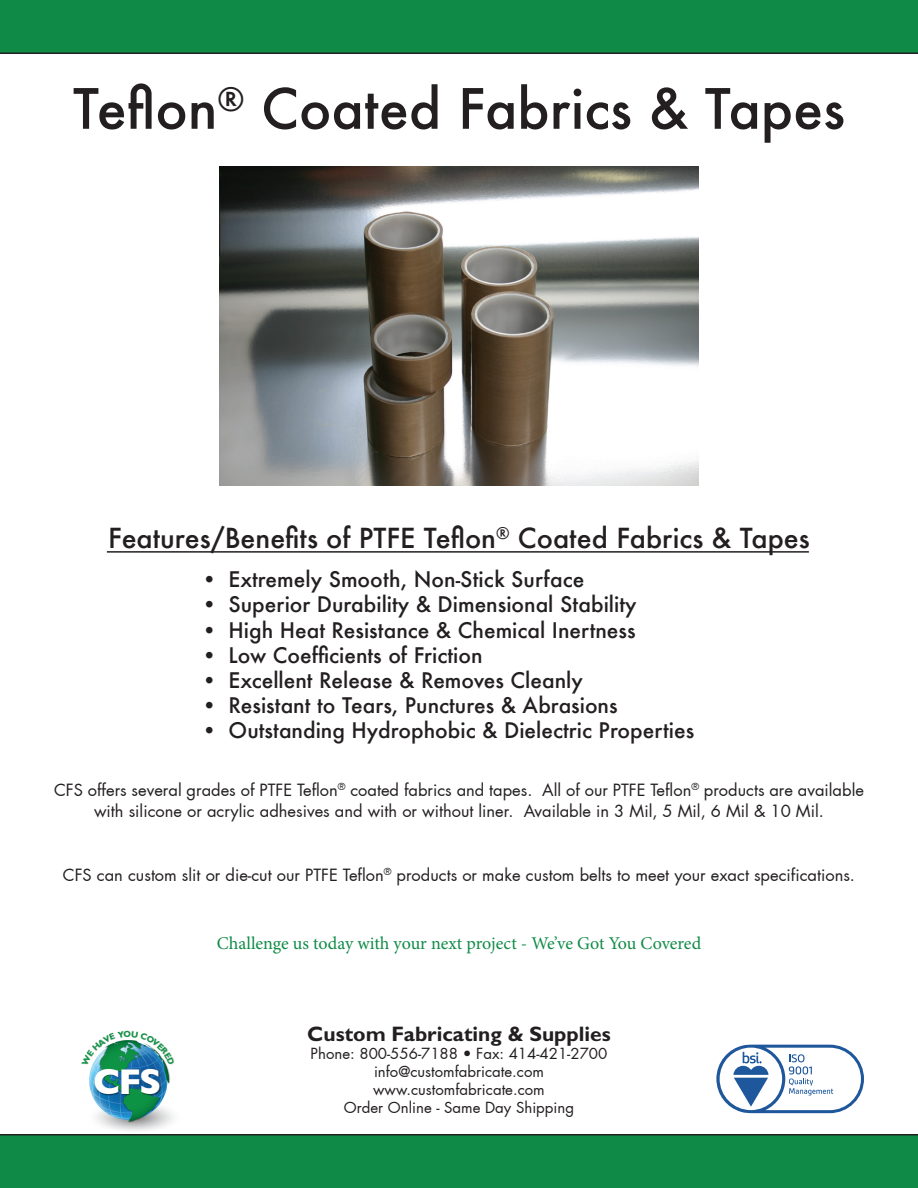
<style>
.page{position:relative;width:918px;height:1188px;background:#fff}
.page>*{position:absolute;margin:0;border:0;box-sizing:border-box;transform-origin:0 0}
.t1{font:500 54px "Futura";color:#231f20}
.t2{font:700 36.45px "Gill Sans";color:#fff}
.t3{font:500 27px "Futura";color:#231f20}
.t4{font:500 21px "Futura";color:#231f20}
.t5{font:700 21px "Gill Sans";color:#231f20}
.t6{font:18px "Minion Pro";letter-spacing:-.005em;color:#108b47}
.t7{font:16.5px/21.6px "Futura";color:#231f20;text-align:center}
.t8{font:15px/18px "Futura";color:#231f20;text-align:center}
</style>
<div class="page">
<div style="left:0;top:0;width:918px;height:54px;background:#108b47"></div>
<div style="left:0;top:1134px;width:918px;height:54px;background:#108b47"></div>
<svg style="left:716px;top:1045px;width:148px;height:68px"></svg>
<img style="left:220px;top:166px;width:478px;height:319px">
<hr style="left:107px;top:551px;width:702px;height:2px;background:#231f20">
<img style="left:82px;top:1031px;width:93px;height:100px">
<h1 class="t1" style="left:73px;top:72px;width:774px">Teflon<sup>®</sup> Coated Fabrics &amp; Tapes</h1>
<h3 class="t3" style="left:108px;top:520px;width:703px">Features/Benefits of PTFE Teflon<sup>®</sup> Coated Fabrics &amp; Tapes</h3>
<p class="t4" style="left:202px;top:565px;width:384px">• Extremely Smooth, Non-Stick Surface</p>
<p class="t4" style="left:202px;top:590px;width:436px">• Superior Durability &amp; Dimensional Stability</p>
<p class="t4" style="left:202px;top:615px;width:436px">• High Heat Resistance &amp; Chemical Inertness</p>
<p class="t4" style="left:202px;top:641px;width:283px">• Low Coefficients of Friction</p>
<p class="t4" style="left:202px;top:666px;width:383px">• Excellent Release &amp; Removes Cleanly</p>
<p class="t4" style="left:202px;top:691px;width:418px">• Resistant to Tears, Punctures &amp; Abrasions</p>
<p class="t4" style="left:202px;top:716px;width:494px">• Outstanding Hydrophobic &amp; Dielectric Properties</p>
<p class="t7" style="left:54px;top:779px;width:812px">CFS offers several grades of PTFE Teflon<sup>®</sup> coated fabrics and tapes. All of our PTFE Teflon<sup>®</sup> products are available with silicone or acrylic adhesives and with or without liner. Available in 3 Mil, 5 Mil, 6 Mil &amp; 10 Mil.</p>
<p class="t7" style="left:63px;top:864px;width:794px">CFS can custom slit or die-cut our PTFE Teflon<sup>®</sup> products or make custom belts to meet your exact specifications.</p>
<h2 class="t2" style="left:93px;top:1060px;width:70px">CFS</h2>
<p class="t6" style="left:217px;top:931px;width:486px">Challenge us today with your next project - We’ve Got You Covered</p>
<p class="t5" style="left:307px;top:1021px;width:305px">Custom Fabricating &amp; Supplies</p>
<p class="t8" style="left:311px;top:1044px;width:298px">Phone: 800-556-7188 • Fax: 414-421-2700 info@customfabricate.com www.customfabricate.com<br>Order Online - Same Day Shipping</p>
</div>
